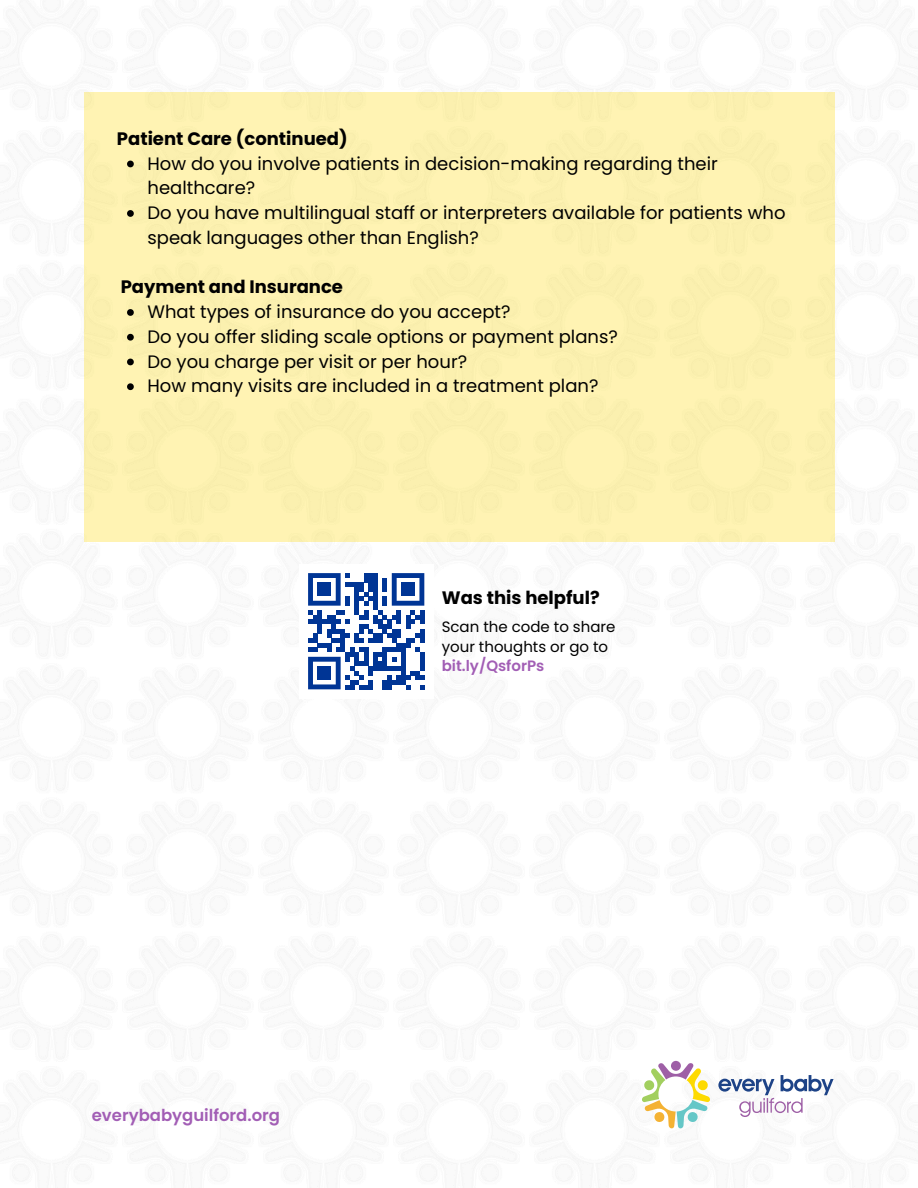
<style>
.page{position:relative;width:918px;height:1188px;background:#fff}
.page>*{position:absolute;margin:0;border:0;box-sizing:border-box;transform-origin:0 0}
.t1{font:18px/24.8px "Poppins";color:#000}
.t2{font:700 18px "Poppins";color:#000}
.t3{font:600 16.5px "Poppins";color:#a25eb5}
.t4{font:15px/19.2px "Poppins";color:#000}
.s1{font-weight:600;color:#a25eb5}
</style>
<div class="page">
<div style="left:84px;top:92px;width:750px;height:450px;background:#fef3b2"></div>
<svg style="left:127px;top:161px;width:7px;height:6px"></svg>
<svg style="left:127px;top:210px;width:7px;height:7px"></svg>
<svg style="left:127px;top:309px;width:7px;height:7px"></svg>
<svg style="left:127px;top:334px;width:7px;height:7px"></svg>
<svg style="left:127px;top:359px;width:7px;height:6px"></svg>
<svg style="left:127px;top:383px;width:7px;height:7px"></svg>
<svg style="left:718px;top:1075px;width:116px;height:42px"></svg>
<svg style="left:642px;top:1061px;width:68px;height:67px"></svg>
<svg style="left:308px;top:573px;width:116px;height:116px"></svg>
<div style="left:317px;top:582px;width:14px;height:14px;background:#003595"></div>
<div style="left:401px;top:582px;width:14px;height:14px;background:#003595"></div>
<div style="left:317px;top:666px;width:14px;height:14px;background:#003595"></div>
<p class="t2" style="left:117px;top:126px;width:232px">Patient Care (continued)</p>
<p class="t1" style="left:148px;top:151px;width:572px">How do you involve patients in decision-making regarding their healthcare?</p>
<p class="t1" style="left:148px;top:200px;width:640px">Do you have multilingual staff or interpreters available for patients who speak languages other than English?</p>
<p class="t2" style="left:121px;top:274px;width:224px">Payment and Insurance</p>
<p class="t1" style="left:148px;top:299px;width:365px">What types of insurance do you accept?</p>
<p class="t1" style="left:148px;top:324px;width:472px">Do you offer sliding scale options or payment plans?</p>
<p class="t1" style="left:148px;top:349px;width:321px">Do you charge per visit or per hour?</p>
<p class="t1" style="left:148px;top:374px;width:452px">How many visits are included in a treatment plan?</p>
<p class="t2" style="left:442px;top:585px;width:159px">Was this helpful?</p>
<h1 class="t4" style="left:442px;top:618px;width:175px">Scan the code to share your thoughts or go to <span class="s1">bit.ly/QsforPs</span></h1>
<p class="t3" style="left:92px;top:1104px;width:190px">everybabyguilford.org</p>
</div>
